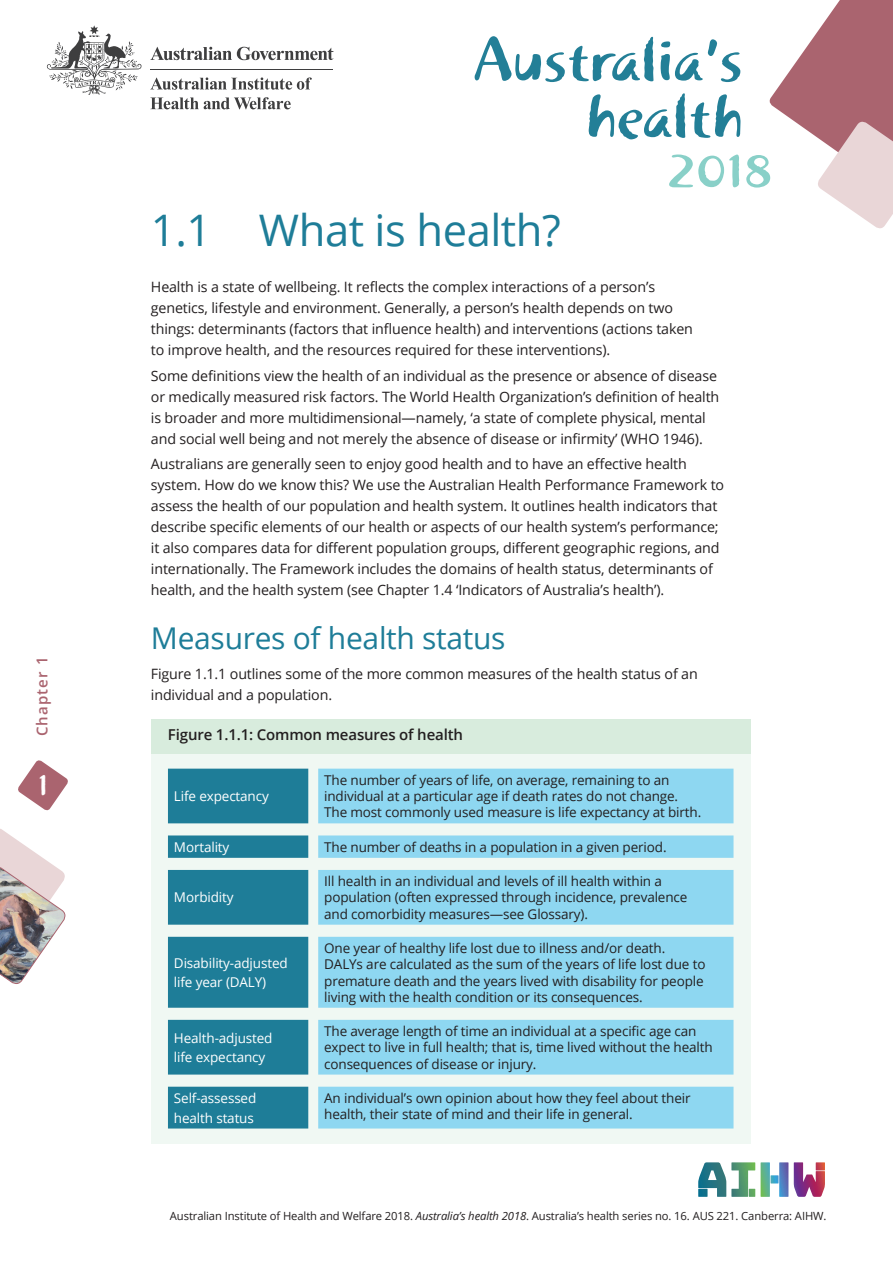
<style>
.page{position:relative;width:893px;height:1263px;background:#fff}
.page>*{position:absolute;margin:0;border:0;box-sizing:border-box;transform-origin:0 0}
.t1{font:61.65px/56.6px "Khaki Std 1";color:#237f97;text-align:right;scale:1.1 1}
.t2{font:48.15px "Khaki Std 1";color:#89d0c8;scale:1.1 1}
.t3{font:43.5px "Open Sans";letter-spacing:-.01em;color:#1e7d98}
.t4{font:30px "Open Sans";letter-spacing:-.01em;color:#1e7d98}
.t5{font:30px "Khaki Std 1";color:#fff}
.Figure_head{font:600 15px "Open Sans";letter-spacing:-.01em;color:#231f20}
.t6{font:600 15px "Open Sans";letter-spacing:.07em;color:#aa646f}
.Body_text{font:14.25px/21px "Open Sans";letter-spacing:-.01em;color:#231f20}
.Table_text{font:13.5px/16.2px "Open Sans";letter-spacing:-.01em;color:#231f20}
.Table_text-2{font:13.5px/19.5px "Open Sans";letter-spacing:-.01em;color:#fff}
.t7{font:11.25px "Open Sans";letter-spacing:-.01em;color:#231f20}
.s1{font-style:italic}
</style>
<div class="page">
<svg style="left:698px;top:1162px;width:57px;height:35px"></svg>
<svg style="left:761px;top:1162px;width:27px;height:35px"></svg>
<svg style="left:794px;top:1162px;width:31px;height:35px"></svg>
<svg style="left:150px;top:47px;width:183px;height:13px"></svg>
<svg style="left:47px;top:25px;width:95px;height:70px"></svg>
<hr style="left:150px;top:69px;width:183px;height:1px;background:#3e3e3f">
<svg style="left:150px;top:77px;width:162px;height:13px"></svg>
<svg style="left:150px;top:97px;width:141px;height:12px"></svg>
<svg style="left:769px;top:0;width:124px;height:229px"></svg>
<svg style="left:18px;top:760px;width:50px;height:51px"></svg>
<img style="left:0;top:829px;width:66px;height:155px">
<div style="left:151px;top:723px;width:599px;height:421px;background:#f0f8f3"></div>
<div style="left:151px;top:719px;width:599px;height:35px;background:#d8ecdd"></div>
<svg style="left:168px;top:769px;width:140px;height:359px;fill:#1e7d98"></svg>
<svg style="left:318px;top:769px;width:415px;height:359px;fill:#8ed7f1"></svg>
<p class="t6" style="left:32px;top:736px;width:81px;rotate:-90deg">Chapter 1</p>
<h3 class="t5" style="left:38px;top:768px;width:11px">1</h3>
<h1 class="t1" style="left:472px;top:32px;width:247px">Australia’s health</h1>
<h2 class="t2" style="left:666px;top:142px;width:98px">2018</h2>
<h1 class="t3" style="left:151px;top:200px;width:411px">1.1 What is health?</h1>
<p class="Body_text" style="left:151px;top:276px;width:543px">Health is a state of wellbeing. It reflects the complex interactions of a person’s genetics, lifestyle and environment. Generally, a person’s health depends on two things: determinants (factors that influence health) and interventions (actions taken to improve health, and the resources required for these interventions).</p>
<p class="Body_text" style="left:151px;top:365px;width:570px">Some definitions view the health of an individual as the presence or absence of disease or medically measured risk factors. The World Health Organization’s definition of health is broader and more multidimensional—namely, ‘a state of complete physical, mental and social well being and not merely the absence of disease or infirmity’ (WHO 1946).</p>
<p class="Body_text" style="left:151px;top:453px;width:575px">Australians are generally seen to enjoy good health and to have an effective health system. How do we know this? We use the Australian Health Performance Framework to assess the health of our population and health system. It outlines health indicators that describe specific elements of our health or aspects of our health system’s performance; it also compares data for different population groups, different geographic regions, and internationally. The Framework includes the domains of health status, determinants of health, and the health system (see Chapter 1.4 ‘Indicators of Australia’s health’).</p>
<h2 class="t4" style="left:151px;top:618px;width:356px">Measures of health status</h2>
<p class="Body_text" style="left:151px;top:663px;width:548px">Figure 1.1.1 outlines some of the more common measures of the health status of an individual and a population.</p>
<p class="Figure_head" style="left:168px;top:724px;width:297px">Figure 1.1.1: Common measures of health</p>
<p class="Table_text-2" style="left:174px;top:786px;width:96px">Life expectancy</p>
<p class="Table_text" style="left:324px;top:772px;width:379px">The number of years of life, on average, remaining to an individual at a particular age if death rates do not change.<br>The most commonly used measure is life expectancy at birth.</p>
<p class="Table_text-2" style="left:174px;top:837px;width:57px">Mortality</p>
<p class="Table_text" style="left:324px;top:838px;width:344px">The number of deaths in a population in a given period.</p>
<p class="Table_text-2" style="left:174px;top:887px;width:61px">Morbidity</p>
<p class="Table_text" style="left:324px;top:873px;width:365px">Ill health in an individual and levels of ill health within a population (often expressed through incidence, prevalence and comorbidity measures—see Glossary).</p>
<p class="Table_text-2" style="left:174px;top:953px;width:115px">Disability-adjusted life year (DALY)</p>
<p class="Table_text" style="left:324px;top:940px;width:383px">One year of healthy life lost due to illness and/or death.<br>DALYs are calculated as the sum of the years of life lost due to premature death and the years lived with disability for people living with the health condition or its consequences.</p>
<p class="Table_text-2" style="left:174px;top:1028px;width:100px">Health-adjusted life expectancy</p>
<p class="Table_text" style="left:324px;top:1023px;width:390px">The average length of time an individual at a specific age can expect to live in full health; that is, time lived without the health consequences of disease or injury.</p>
<p class="Table_text-2" style="left:174px;top:1088px;width:84px">Self-assessed health status</p>
<p class="Table_text" style="left:324px;top:1090px;width:368px">An individual’s own opinion about how they feel about their health, their state of mind and their life in general.</p>
<p class="t7" style="left:170px;top:1208px;width:658px">Australian Institute of Health and Welfare 2018. <span class="s1">Australia’s health 2018</span>. Australia’s health series no. 16. AUS 221. Canberra: AIHW.</p>
</div>
